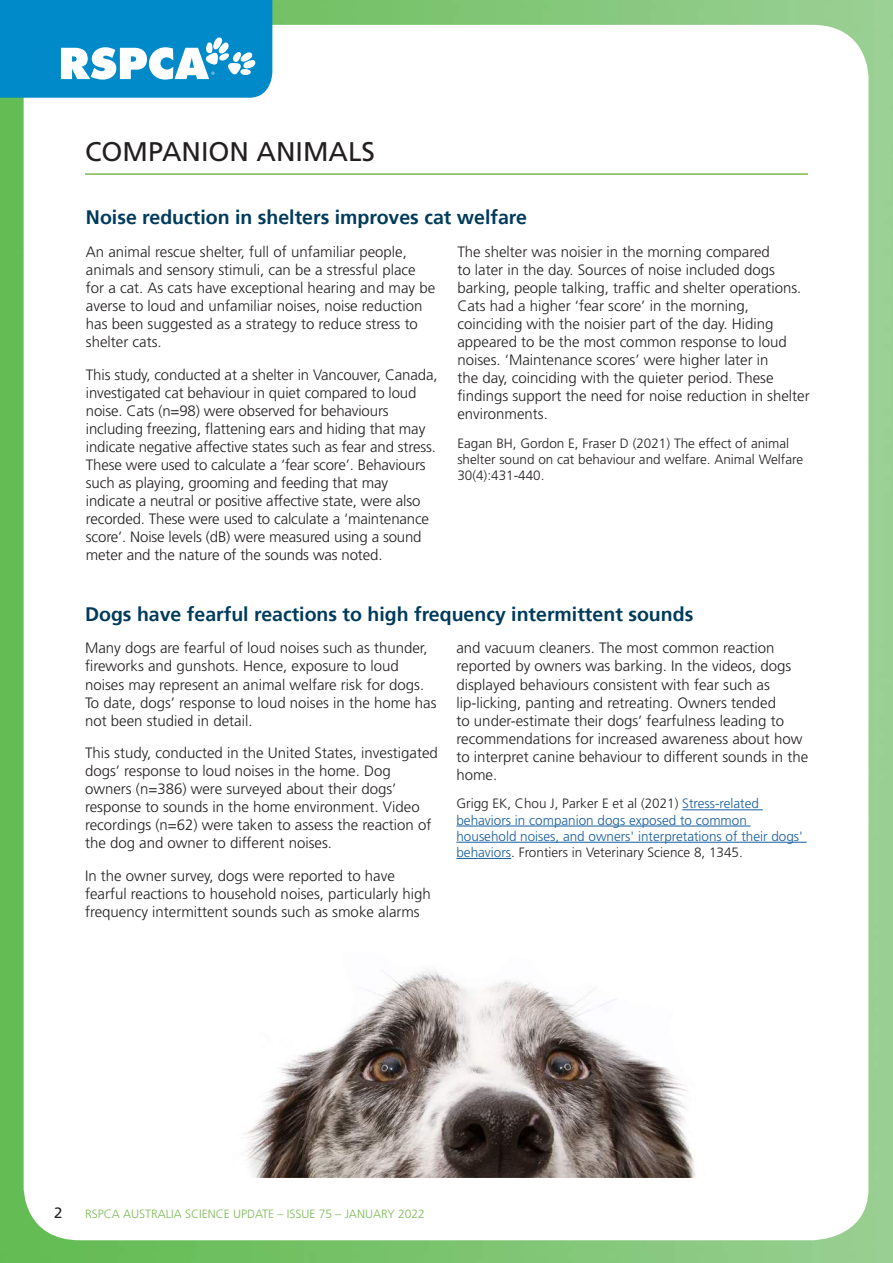
<style>
.page{position:relative;width:893px;height:1263px;background:#fff}
.page>*{position:absolute;margin:0;border:0;box-sizing:border-box;transform-origin:0 0}
.t1{font:27px "Frutiger LT Std";color:#231f20}
.t2{font:700 19.5px "Frutiger 65";color:#003b5b}
.t3{font:300 15px/18px "Frutiger LT Std";color:#231f20}
.t4{font:15px "Frutiger LT Std";color:#231f20}
.t5{font:300 13.5px/16.2px "Frutiger LT Std";color:#175d9e}
.t6{font:300 13.5px/16.2px "Frutiger LT Std";color:#231f20}
.t7{font:300 12px "Frutiger LT Std";color:#7db955}
.s1{color:#231f20}
</style>
<div class="page">
<img style="left:0;top:0;width:874px;height:1263px">
<svg style="left:0;top:0;width:272px;height:98px;background:#269bd1"></svg>
<hr style="left:682px;top:809px;width:81px;height:1px;background:#175d9e">
<hr style="left:456px;top:826px;width:295px;height:1px;background:#175d9e">
<hr style="left:456px;top:842px;width:351px;height:1px;background:#175d9e">
<hr style="left:456px;top:858px;width:55px;height:1px;background:#175d9e">
<img style="left:86px;top:952px;width:722px;height:226px">
<hr style="left:85px;top:173px;width:723px;height:2px;background:#7db955">
<h1 class="t1" style="left:85px;top:135px;width:291px">COMPANION ANIMALS</h1>
<h2 class="t2" style="left:86px;top:206px;width:443px">Noise reduction in shelters improves cat welfare</h2>
<p class="t3" style="left:86px;top:243px;width:351px">An animal rescue shelter, full of unfamiliar people, animals and sensory stimuli, can be a stressful place for a cat. As cats have exceptional hearing and may be averse to loud and unfamiliar noises, noise reduction has been suggested as a strategy to reduce stress to shelter cats.</p>
<p class="t3" style="left:86px;top:366px;width:353px">This study, conducted at a shelter in Vancouver, Canada, investigated cat behaviour in quiet compared to loud noise. Cats (n=98) were observed for behaviours including freezing, flattening ears and hiding that may indicate negative affective states such as fear and stress.<br>These were used to calculate a ‘fear score’. Behaviours such as playing, grooming and feeding that may indicate a neutral or positive affective state, were also recorded. These were used to calculate a ‘maintenance score’. Noise levels (dB) were measured using a sound meter and the nature of the sounds was noted.</p>
<p class="t3" style="left:457px;top:243px;width:354px">The shelter was noisier in the morning compared<br>to later in the day. Sources of noise included dogs barking, people talking, traffic and shelter operations.<br>Cats had a higher ‘fear score’ in the morning, coinciding with the noisier part of the day. Hiding appeared to be the most common response to loud noises. ‘Maintenance scores’ were higher later in<br>the day, coinciding with the quieter period. These findings support the need for noise reduction in shelter environments.</p>
<p class="t6" style="left:457px;top:435px;width:347px">Eagan BH, Gordon E, Fraser D (2021) The effect of animal shelter sound on cat behaviour and welfare. Animal Welfare<br>30(4):431-440.</p>
<h2 class="t2" style="left:85px;top:602px;width:610px">Dogs have fearful reactions to high frequency intermittent sounds</h2>
<p class="t3" style="left:85px;top:639px;width:353px">Many dogs are fearful of loud noises such as thunder, fireworks and gunshots. Hence, exposure to loud noises may represent an animal welfare risk for dogs.<br>To date, dogs’ response to loud noises in the home has not been studied in detail.</p>
<p class="t3" style="left:85px;top:744px;width:354px">This study, conducted in the United States, investigated dogs’ response to loud noises in the home. Dog owners (n=386) were surveyed about their dogs’ response to sounds in the home environment. Video recordings (n=62) were taken to assess the reaction of the dog and owner to different noises.</p>
<p class="t3" style="left:85px;top:867px;width:347px">In the owner survey, dogs were reported to have fearful reactions to household noises, particularly high frequency intermittent sounds such as smoke alarms</p>
<p class="t3" style="left:456px;top:639px;width:353px">and vacuum cleaners. The most common reaction reported by owners was barking. In the videos, dogs displayed behaviours consistent with fear such as lip-licking, panting and retreating. Owners tended<br>to under-estimate their dogs’ fearfulness leading to recommendations for increased awareness about how to interpret canine behaviour to different sounds in the home.</p>
<p class="t5" style="left:456px;top:796px;width:348px"><span class="s1">Grigg EK, Chou J, Parker E et al (2021)</span> Stress-related behaviors in companion dogs exposed to common household noises, and owners' interpretations of their dogs' behaviors<span class="s1">. Frontiers in Veterinary Science 8, 1345.</span></p>
<p class="t4" style="left:54px;top:1204px;width:10px">2</p>
<p class="t7" style="left:85px;top:1207px;width:341px">RSPCA AUSTRALIA SCIENCE UPDATE – ISSUE 75 – JANUARY 2022</p>
</div>
